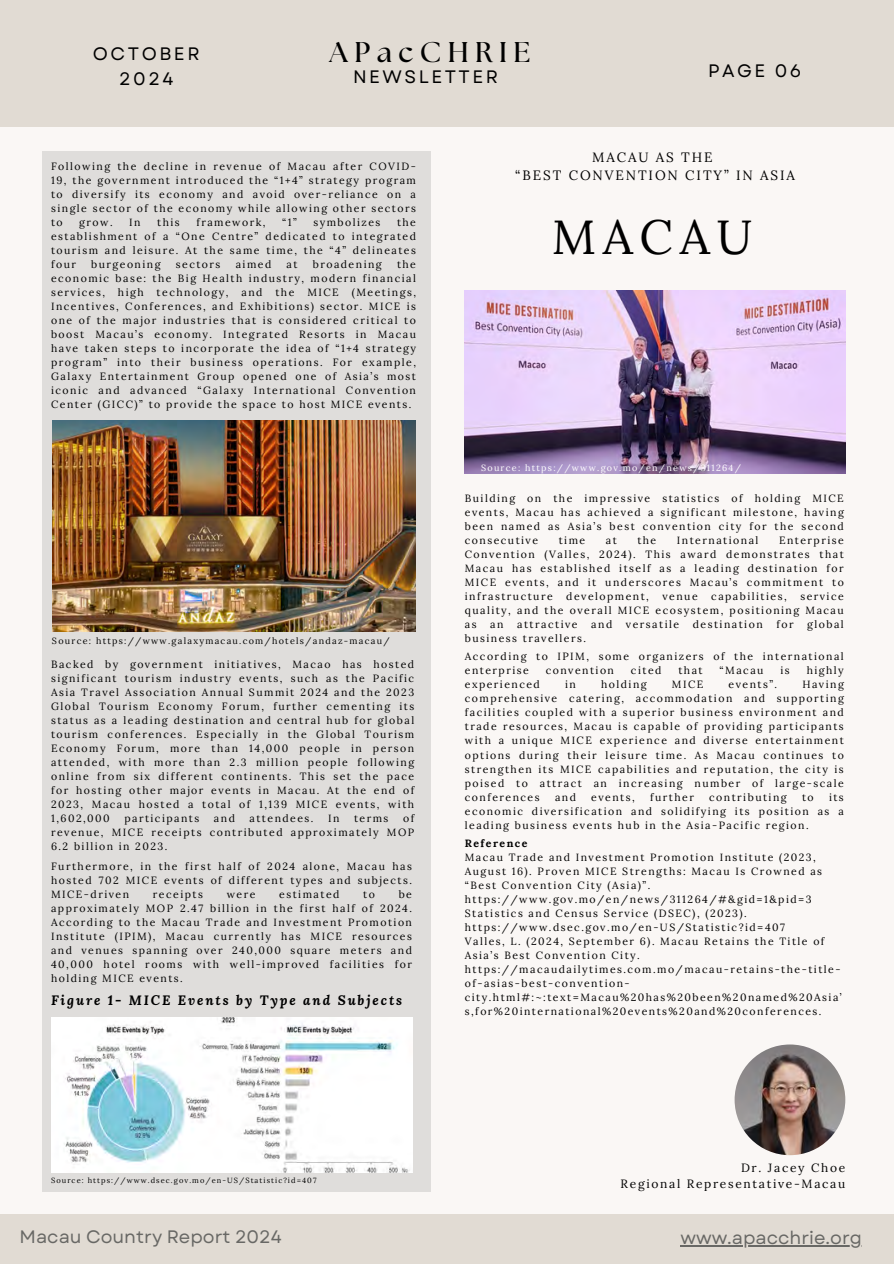
<style>
.page{position:relative;width:894px;height:1264px;background:#fff}
.page>*{position:absolute;margin:0;border:0;box-sizing:border-box;transform-origin:0 0}
.t1{font:48px "Lora";letter-spacing:.14em;color:#000}
.t2{font:700 28.5px "The Seasons";letter-spacing:.225em;color:#000}
.t3{font:18px "Garet";color:#686865}
.t4{font:18px/24.8px "Garet";letter-spacing:.14em;color:#000;text-align:center}
.t5{font:13.5px/18px "Lora";letter-spacing:.14em;color:#000;text-align:center}
.t6{font:italic 700 13.5px "Lora";letter-spacing:.14em;color:#000}
.t7{font:12px "Lora";letter-spacing:.14em;color:#000}
.t8{font:10.5px/14px "Lora";letter-spacing:.14em;color:#000;text-align:justify}
.t9{font:700 10.5px "Lora";letter-spacing:.14em;color:#000}
.t10{font:9px "Lora";letter-spacing:.14em;color:#000}
.t11{font:9px "Lora";letter-spacing:.14em;color:#fff}
.t12{font:7.5px "Lora";letter-spacing:.14em;color:#000}
</style>
<div class="page">
<div style="left:0;top:0;width:893px;height:1263px;background:#faf7f5"></div>
<div style="left:0;top:1214px;width:893px;height:49px;background:#e1dbd3"></div>
<div style="left:1px;top:0;width:892px;height:127px;background:#e1dbd3"></div>
<hr style="left:680px;top:1244px;width:181px;height:2px;background:#686865">
<div style="left:42px;top:151px;width:388px;height:1040px;background:#dfdddb"></div>
<img style="left:53px;top:420px;width:362px;height:212px">
<img style="left:51px;top:1017px;width:361px;height:155px">
<img style="left:464px;top:290px;width:381px;height:183px">
<img style="left:734px;top:1044px;width:111px;height:111px;border-radius:50%">
<h4 class="t4" style="left:93px;top:41px;width:108px">OCTOBER<br>2024</h4>
<h2 class="t2" style="left:329px;top:39px;width:202px">APacCHRIE</h2>
<h3 class="t4" style="left:353px;top:65px;width:147px">NEWSLETTER</h3>
<h3 class="t4" style="left:707px;top:58px;width:95px">PAGE 06</h3>
<p class="t8" style="left:51px;top:159px;width:366px">Following the decline in revenue of Macau after COVID-19, the government introduced the “1+4” strategy program to diversify its economy and avoid over-reliance on a single sector of the economy while allowing other sectors to</p>
<p class="t8" style="left:79px;top:215px;width:35px">grow.</p>
<p class="t8" style="left:129px;top:215px;width:13px">In</p>
<p class="t8" style="left:157px;top:215px;width:24px">this</p>
<p class="t8" style="left:196px;top:215px;width:71px">framework,</p>
<p class="t8" style="left:282px;top:215px;width:16px">“1”</p>
<p class="t8" style="left:313px;top:215px;width:68px">symbolizes</p>
<p class="t8" style="left:51px;top:215px;width:366px;text-indent:346px">the establishment of a “One Centre” dedicated to integrated tourism and leisure. At the same time, the “4” delineates four</p>
<p class="t8" style="left:51px;top:257px;width:366px;text-indent:346px">the economic base: the Big Health industry, modern financial services, high technology, and the MICE (Meetings, Incentives, Conferences, and Exhibitions) sector. MICE is one of the major industries that is considered critical to boost Macau’s economy. Integrated Resorts in Macau have taken steps to incorporate the idea of “1+4 strategy program” into their business operations. For example, Galaxy Entertainment Group opened one of Asia’s most iconic and advanced “Galaxy International Convention Center (GICC)” to provide the space to host MICE events.</p>
<p class="t8" style="left:91px;top:257px;width:71px">burgeoning</p>
<p class="t8" style="left:176px;top:257px;width:46px">sectors</p>
<p class="t8" style="left:236px;top:257px;width:37px">aimed</p>
<p class="t8" style="left:286px;top:257px;width:12px">at</p>
<p class="t8" style="left:313px;top:257px;width:70px">broadening</p>
<p class="t10" style="left:52px;top:634px;width:339px">Source: https://www.galaxymacau.com/hotels/andaz-macau/</p>
<h6 class="t8" style="left:51px;top:657px;width:364px">Backed by government initiatives, Macao has hosted significant tourism industry events, such as the Pacific Asia Travel Association Annual Summit 2024 and the 2023<br>Global Tourism Economy Forum, further cementing its status as a leading destination and central hub for global tourism conferences. Especially in the Global Tourism Economy Forum, more than 14,000 people in person attended, with more than 2.3 million people following online from six different continents. This set the pace for hosting other major events in Macau. At the end of 2023, Macau hosted a total of 1,139 MICE events, with 1,602,000</h6>
<h6 class="t8" style="left:51px;top:811px;width:364px;text-indent:352px">of revenue, MICE receipts contributed approximately MOP 6.2 billion in 2023.</h6>
<h6 class="t8" style="left:124px;top:811px;width:76px">participants</h6>
<h6 class="t8" style="left:214px;top:811px;width:23px">and</h6>
<h6 class="t8" style="left:249px;top:811px;width:65px">attendees.</h6>
<h6 class="t8" style="left:328px;top:811px;width:13px">In</h6>
<h6 class="t8" style="left:354px;top:811px;width:36px">terms</h6>
<p class="t8" style="left:51px;top:858px;width:362px">Furthermore, in the first half of 2024 alone, Macau has hosted 702 MICE events of different types and subjects.<br>MICE-driven</p>
<p class="t8" style="left:51px;top:886px;width:362px;text-indent:347px">be approximately MOP 2.47 billion in the first half of 2024.<br>According to the Macau Trade and Investment Promotion Institute (IPIM), Macau currently has MICE resources and venues spanning over 240,000 square meters and 40,000 hotel rooms with well-improved facilities for holding MICE events.</p>
<p class="t8" style="left:153px;top:886px;width:51px">receipts</p>
<p class="t8" style="left:227px;top:886px;width:30px">were</p>
<p class="t8" style="left:279px;top:886px;width:62px">estimated</p>
<p class="t8" style="left:363px;top:886px;width:13px">to</p>
<h5 class="t6" style="left:51px;top:991px;width:352px">Figure 1- MICE Events by Type and Subjects</h5>
<p class="t5" style="left:515px;top:148px;width:281px">MACAU AS THE<br>“BEST CONVENTION CITY” IN ASIA</p>
<p class="t1" style="left:551px;top:206px;width:202px">MACAU</p>
<p class="t11" style="left:481px;top:462px;width:261px">Source: https://www.gov.mo/en/news/311264/</p>
<p class="t8" style="left:464px;top:491px;width:380px">Building on the impressive statistics of holding MICE events, Macau has achieved a significant milestone, having been named as Asia’s best convention city for the second consecutive</p>
<p class="t8" style="left:558px;top:533px;width:28px">time</p>
<p class="t8" style="left:605px;top:533px;width:12px">at</p>
<p class="t8" style="left:637px;top:533px;width:20px">the</p>
<p class="t8" style="left:676px;top:533px;width:83px">International</p>
<p class="t8" style="left:464px;top:533px;width:380px;text-indent:314px">Enterprise Convention (Valles, 2024). This award demonstrates that Macau has established itself as a leading destination for MICE events, and it underscores Macau’s commitment to infrastructure</p>
<p class="t8" style="left:566px;top:589px;width:84px">development,</p>
<p class="t8" style="left:662px;top:589px;width:37px">venue</p>
<p class="t8" style="left:711px;top:589px;width:77px">capabilities,</p>
<p class="t8" style="left:464px;top:589px;width:380px;text-indent:335px">service quality, and the overall MICE ecosystem, positioning Macau as</p>
<p class="t8" style="left:490px;top:617px;width:15px">an</p>
<p class="t8" style="left:517px;top:617px;width:62px">attractive</p>
<p class="t8" style="left:591px;top:617px;width:23px">and</p>
<p class="t8" style="left:625px;top:617px;width:55px">versatile</p>
<p class="t8" style="left:692px;top:617px;width:71px">destination</p>
<p class="t8" style="left:776px;top:617px;width:19px">for</p>
<p class="t8" style="left:807px;top:617px;width:38px">global</p>
<p class="t8" style="left:464px;top:631px;width:123px">business travellers.</p>
<h4 class="t8" style="left:464px;top:649px;width:380px">According to IPIM, some organizers of the international enterprise</h4>
<h4 class="t8" style="left:545px;top:663px;width:70px">convention</h4>
<h4 class="t8" style="left:630px;top:663px;width:32px">cited</h4>
<h4 class="t8" style="left:678px;top:663px;width:26px">that</h4>
<h4 class="t8" style="left:719px;top:663px;width:45px">“Macau</h4>
<h4 class="t8" style="left:780px;top:663px;width:11px">is</h4>
<h4 class="t8" style="left:806px;top:663px;width:39px">highly</h4>
<h4 class="t8" style="left:464px;top:677px;width:77px">experienced</h4>
<h4 class="t8" style="left:565px;top:677px;width:12px">in</h4>
<h4 class="t8" style="left:601px;top:677px;width:47px">holding</h4>
<h4 class="t8" style="left:671px;top:677px;width:33px">MICE</h4>
<h4 class="t8" style="left:728px;top:677px;width:50px">events”.</h4>
<h4 class="t8" style="left:464px;top:677px;width:380px;text-indent:337px">Having comprehensive catering, accommodation and supporting facilities coupled with a superior business environment and trade resources, Macau is capable of providing participants with a unique MICE experience and diverse entertainment options during their leisure time. As Macau continues to strengthen its MICE capabilities and reputation, the city is poised to attract an increasing number of large-scale conferences</h4>
<h4 class="t8" style="left:555px;top:789px;width:23px">and</h4>
<h4 class="t8" style="left:591px;top:789px;width:45px">events,</h4>
<h4 class="t8" style="left:650px;top:789px;width:45px">further</h4>
<h4 class="t8" style="left:709px;top:789px;width:79px">contributing</h4>
<h4 class="t8" style="left:801px;top:789px;width:13px">to</h4>
<h4 class="t8" style="left:464px;top:789px;width:380px;text-indent:364px">its economic diversification and solidifying its position as a leading business events hub in the Asia-Pacific region.</h4>
<p class="t9" style="left:464px;top:836px;width:64px">Reference</p>
<p class="t8" style="left:464px;top:850px;width:358px;text-align:left">Macau Trade and Investment Promotion Institute (2023, August 16). Proven MICE Strengths: Macau Is Crowned as “Best Convention City (Asia)”. https://www.gov.mo/en/news/311264/#&amp;gid=1&amp;pid=3</p>
<p class="t8" style="left:464px;top:906px;width:321px">Statistics and Census Service (DSEC), (2023). https://www.dsec.gov.mo/en-US/Statistic?id=407</p>
<p class="t8" style="left:464px;top:934px;width:378px;text-align:left">Valles, L. (2024, September 6). Macau Retains the Title of Asia’s Best Convention City. https://macaudailytimes.com.mo/macau-retains-the-title&shy;of-asias-best-convention&shy;city.html#:~:text=Macau%20has%20been%20named%20Asia’ s,for%20international%20events%20and%20conferences.</p>
<h1 class="t12" style="left:51px;top:1175px;width:267px">Source: https://www.dsec.gov.mo/en-US/Statistic?id=407</h1>
<p class="t3" style="left:20px;top:1224px;width:263px">Macau Country Report 2024</p>
<p class="t7" style="left:740px;top:1159px;width:106px">Dr. Jacey Choe</p>
<p class="t7" style="left:620px;top:1175px;width:226px">Regional Representative-Macau</p>
<h3 class="t3" style="left:680px;top:1224px;width:183px">www.apacchrie.org</h3>
</div>
